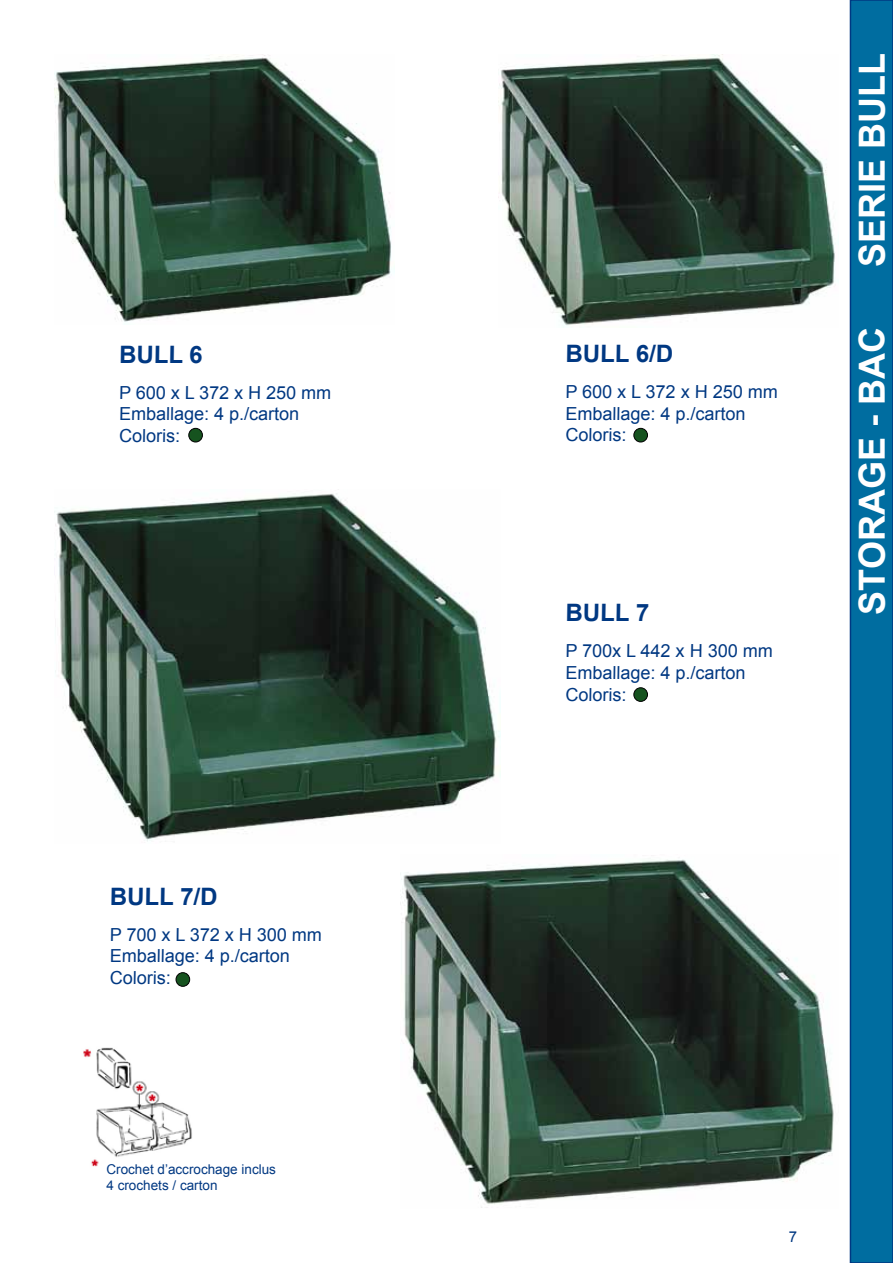
<style>
.page{position:relative;width:893px;height:1263px;background:#fff}
.page>*{position:absolute;margin:0;border:0;box-sizing:border-box;transform-origin:0 0}
.t1{font:700 36px "Arial";color:#fff}
.t2{font:700 24px "Arial";color:#003882}
.t3{font:18px/21.6px "Arial";color:#003882}
.t4{font:15px "Arial";color:#003882}
.t5{font:13.5px/16.2px "Arial";color:#003882}
</style>
<div class="page">
<div style="left:850px;top:0;width:43px;height:1263px;background:#006da0"></div>
<div style="left:850px;top:0;width:43px;height:1263px;border:2px solid #003882"></div>
<img style="left:54px;top:54px;width:337px;height:268px">
<img style="left:499px;top:54px;width:340px;height:273px">
<img style="left:54px;top:493px;width:446px;height:349px">
<img style="left:401px;top:859px;width:433px;height:349px">
<div style="left:634px;top:428px;width:13px;height:14px;background:#16531f;border-radius:50%"></div>
<div style="left:634px;top:428px;width:14px;height:14px;border:1px solid #000;border-radius:50%"></div>
<div style="left:189px;top:428px;width:13px;height:14px;background:#16531f;border-radius:50%"></div>
<div style="left:189px;top:428px;width:14px;height:14px;border:1px solid #000;border-radius:50%"></div>
<div style="left:634px;top:688px;width:13px;height:13px;background:#16531f;border-radius:50%"></div>
<div style="left:634px;top:687px;width:14px;height:15px;border:1px solid #000;border-radius:50%"></div>
<div style="left:176px;top:973px;width:14px;height:13px;background:#16531f;border-radius:50%"></div>
<div style="left:176px;top:972px;width:14px;height:14px;border:1px solid #000;border-radius:50%"></div>
<img style="left:83px;top:1047px;width:109px;height:120px">
<h2 class="t2" style="left:119px;top:338px;width:86px">BU LL 6</h2>
<p class="t3" style="left:119px;top:382px;width:214px">P 600 x L 372 x H 250 mm<br>Emballage: 4 p./carton<br>Coloris:</p>
<h2 class="t2" style="left:110px;top:880px;width:110px">BU LL 7/D</h2>
<p class="t3" style="left:110px;top:924px;width:214px">P 700 x L 372 x H 300 mm<br>Emballage: 4 p./carton<br>Coloris:</p>
<p class="t5" style="left:106px;top:1161px;width:171px">Crochet d’accrochage inclus<br>4 crochets / carton</p>
<h2 class="t2" style="left:566px;top:338px;width:110px">BU LL 6/D</h2>
<p class="t3" style="left:566px;top:381px;width:214px">P 600 x L 372 x H 250 mm<br>Emballage: 4 p./carton<br>Coloris:</p>
<h2 class="t2" style="left:566px;top:597px;width:86px">BU LL 7</h2>
<p class="t3" style="left:566px;top:640px;width:209px">P 700x L 442 x H 300 mm<br>Emballage: 4 p./carton<br>Coloris:</p>
<h1 class="t1" style="left:848px;top:267px;width:216px;rotate:-90deg">SERIE BULL</h1>
<h1 class="t1" style="left:848px;top:615px;width:287px;rotate:-90deg">STORAGE - BAC</h1>
<p class="t4" style="left:789px;top:1227px;width:10px">7</p>
</div>
